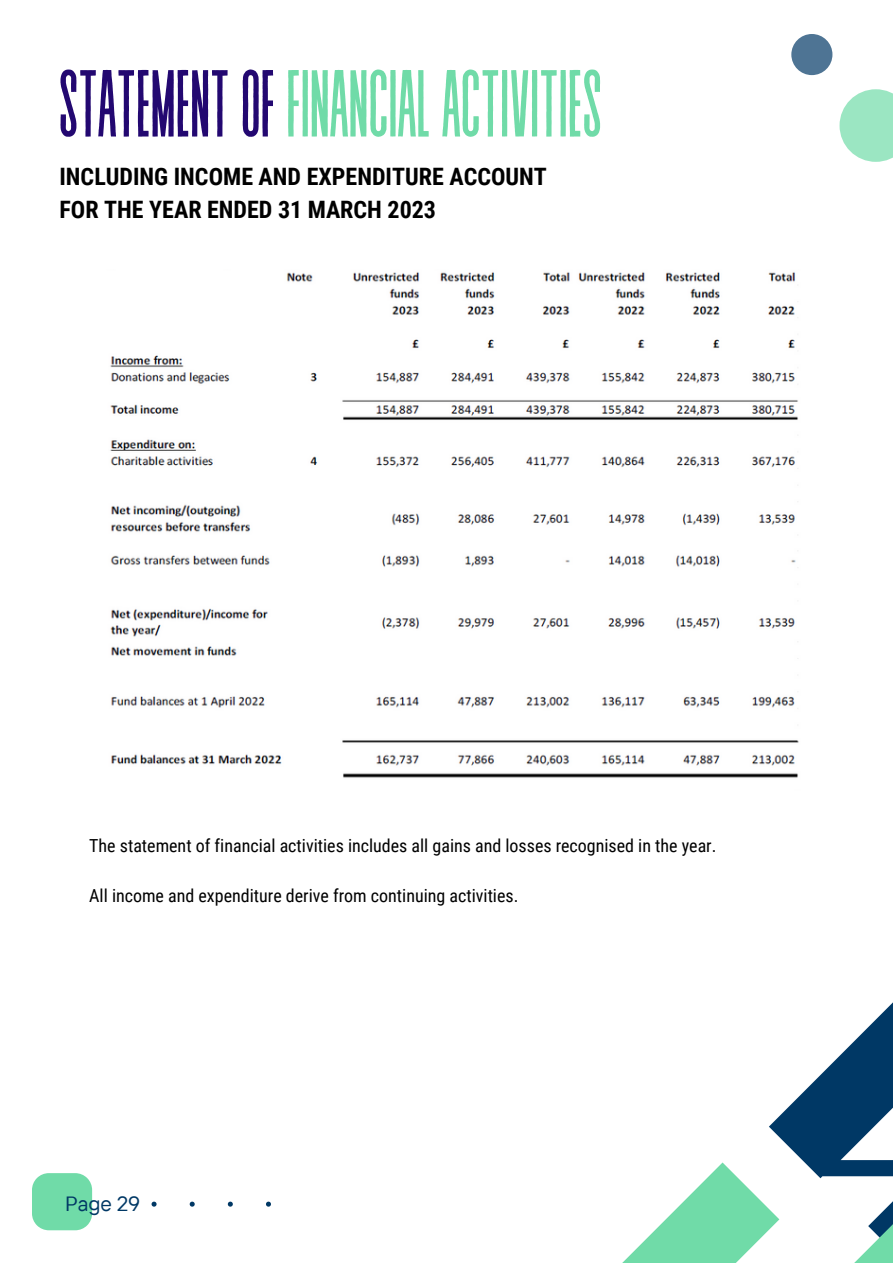
<style>
.page{position:relative;width:893px;height:1264px;background:#fff}
.page>*{position:absolute;margin:0;border:0;box-sizing:border-box;transform-origin:0 0}
.t1{font:94.8px "Revive 80 Tall";letter-spacing:-.03em;color:#70dba8}
.t2{font:700 24px "Roboto Condensed";color:#000}
.t3{font:20.55px "TT Interphases";color:#003865}
.t4{font:18px "Roboto Condensed";color:#000}
.s1{color:#230871}
</style>
<div class="page">
<svg style="left:623px;top:1003px;width:269px;height:259px"></svg>
<img style="left:110px;top:272px;width:689px;height:506px">
<svg style="left:839px;top:89px;width:53px;height:73px"></svg>
<div style="left:791px;top:34px;width:41px;height:41px;background:#4e7494;border-radius:50%"></div>
<svg style="left:32px;top:1173px;width:60px;height:57px;background:#7addae"></svg>
<svg style="left:151px;top:1201px;width:5px;height:5px"></svg>
<svg style="left:190px;top:1201px;width:5px;height:5px"></svg>
<svg style="left:228px;top:1201px;width:5px;height:5px"></svg>
<svg style="left:266px;top:1201px;width:5px;height:5px"></svg>
<p class="t1" style="left:57px;top:55px;width:547px"><span class="s1">STATEMENTOF</span>FINANCIALACTIVITIES</p>
<p class="t2" style="left:59px;top:163px;width:489px">INCLUDING INCOME AND EXPENDITURE ACCOUNT</p>
<p class="t2" style="left:59px;top:196px;width:378px">FOR THE YEAR ENDED 31 MARCH 2023</p>
<p class="t4" style="left:89px;top:835px;width:628px">The statement of financial activities includes all gains and losses recognised in the year.</p>
<p class="t4" style="left:89px;top:884px;width:430px">All income and expenditure derive from continuing activities.</p>
<p class="t3" style="left:65px;top:1190px;width:77px">Page 29</p>
</div>
